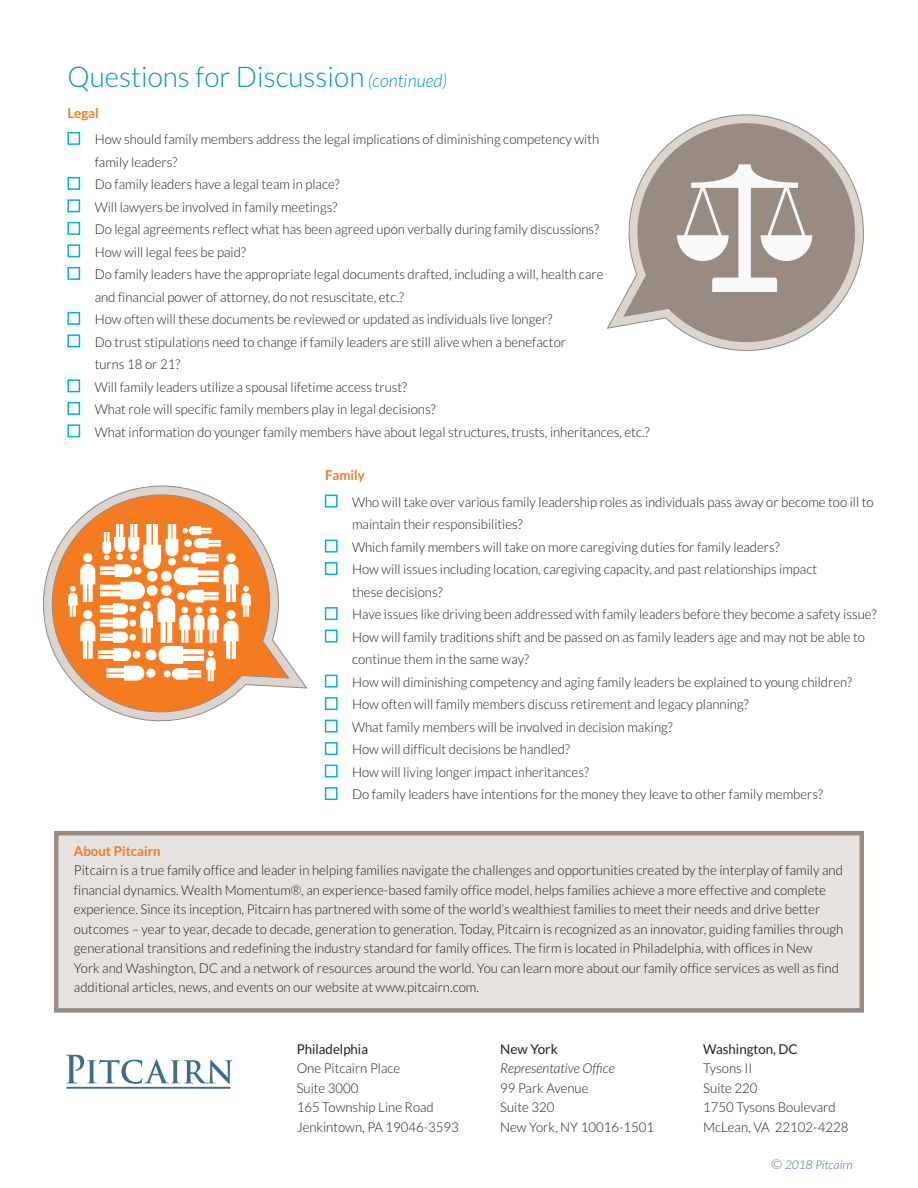
<style>
.page{position:relative;width:918px;height:1188px;background:#fff}
.page>*{position:absolute;margin:0;border:0;box-sizing:border-box;transform-origin:0 0}
.t1{font:300 28.5px "Lato";color:#0094c8}
.t2{font:300 13.5px/22.5px "Lato";color:#231f20}
.t3{font:13.5px "Lato";color:#231f20}
.t4{font:700 13.5px "Lato";color:#f47b20}
.t5{font:italic 300 13.5px "Lato";color:#231f20}
.t6{font:italic 300 12px "Lato";color:#3a6e8f}
.s1{font-style:italic;font-size:18px}
.s2{font-size:13.5px}
</style>
<div class="page">
<div style="left:67px;top:132px;width:13px;height:13px;border:2px solid #00aeef"></div>
<div style="left:67px;top:177px;width:13px;height:13px;border:2px solid #00aeef"></div>
<div style="left:67px;top:199px;width:13px;height:13px;border:2px solid #00aeef"></div>
<div style="left:67px;top:222px;width:13px;height:13px;border:2px solid #00aeef"></div>
<div style="left:67px;top:244px;width:13px;height:13px;border:2px solid #00aeef"></div>
<div style="left:67px;top:267px;width:13px;height:13px;border:2px solid #00aeef"></div>
<div style="left:67px;top:312px;width:13px;height:13px;border:2px solid #00aeef"></div>
<div style="left:67px;top:334px;width:13px;height:13px;border:2px solid #00aeef"></div>
<div style="left:67px;top:379px;width:13px;height:13px;border:2px solid #00aeef"></div>
<div style="left:67px;top:402px;width:13px;height:13px;border:2px solid #00aeef"></div>
<div style="left:67px;top:424px;width:13px;height:13px;border:2px solid #00aeef"></div>
<div style="left:56px;top:833px;width:806px;height:177px;background:#e6e2df"></div>
<div style="left:54px;top:831px;width:810px;height:182px;border:4px solid #978b82"></div>
<hr style="left:67px;top:1087px;width:164px;height:2px;background:#3a6e8f">
<svg style="left:66px;top:1055px;width:167px;height:29px"></svg>
<div style="left:325px;top:495px;width:13px;height:13px;border:2px solid #00aeef"></div>
<div style="left:325px;top:540px;width:13px;height:13px;border:2px solid #00aeef"></div>
<div style="left:325px;top:562px;width:13px;height:13px;border:2px solid #00aeef"></div>
<div style="left:325px;top:607px;width:13px;height:13px;border:2px solid #00aeef"></div>
<div style="left:325px;top:630px;width:13px;height:13px;border:2px solid #00aeef"></div>
<div style="left:325px;top:675px;width:13px;height:13px;border:2px solid #00aeef"></div>
<div style="left:325px;top:697px;width:13px;height:13px;border:2px solid #00aeef"></div>
<div style="left:325px;top:720px;width:13px;height:13px;border:2px solid #00aeef"></div>
<div style="left:325px;top:742px;width:13px;height:13px;border:2px solid #00aeef"></div>
<div style="left:325px;top:765px;width:13px;height:13px;border:2px solid #00aeef"></div>
<div style="left:325px;top:787px;width:13px;height:13px;border:2px solid #00aeef"></div>
<svg style="left:42px;top:485px;width:249px;height:237px"></svg>
<svg style="left:68px;top:524px;width:183px;height:157px"></svg>
<div style="left:227px;top:610px;width:9px;height:9px;background:#fff;border-radius:50%"></div>
<svg style="left:606px;top:114px;width:258px;height:237px"></svg>
<svg style="left:622px;top:115px;width:241px;height:231px"></svg>
<svg style="left:677px;top:164px;width:135px;height:128px"></svg>
<h1 class="t1" style="left:67px;top:65px;width:382px">Questions for Discussion <span class="s1">(continued)</span></h1>
<p class="t4" style="left:67px;top:108px;width:33px">Legal</p>
<p class="t2" style="left:95px;top:129px;width:556px">How should family members address the legal implications of diminishing competency with<br>family leaders?<br>Do family leaders have a legal team in place?<br>Will lawyers be involved in family meetings?<br>Do legal agreements reflect what has been agreed upon verbally during family discussions?<br>How will legal fees be paid?<br>Do family leaders have the appropriate legal documents drafted, including a will, health care<br>and financial power of attorney, do not resuscitate, etc.?<br>How often will these documents be reviewed or updated as individuals live longer?<br>Do trust stipulations need to change if family leaders are still alive when a benefactor<br>turns 18 or 21?<br>Will family leaders utilize a spousal lifetime access trust?<br>What role will specific family members play in legal decisions?<br>What information do younger family members have about legal structures, trusts, inheritances, etc.?</p>
<p class="t4" style="left:325px;top:470px;width:41px">Family</p>
<p class="t2" style="left:352px;top:492px;width:526px">Who will take over various family leadership roles as individuals pass away or become too ill to maintain their responsibilities?<br>Which family members will take on more caregiving duties for family leaders?<br>How will issues including location, caregiving capacity, and past relationships impact<br>these decisions?<br>Have issues like driving been addressed with family leaders before they become a safety issue?<br>How will family traditions shift and be passed on as family leaders age and may not be able to continue them in the same way?<br>How will diminishing competency and aging family leaders be explained to young children?<br>How often will family members discuss retirement and legacy planning?<br>What family members will be involved in decision making?<br>How will difficult decisions be handled?<br>How will living longer impact inheritances?<br>Do family leaders have intentions for the money they leave to other family members?</p>
<p class="t4" style="left:74px;top:846px;width:88px">About Pitcairn</p>
<p class="t2" style="left:74px;top:861px;width:771px;line-height:19.5px">Pitcairn is a true family office and leader in helping families navigate the challenges and opportunities created by the interplay of family and financial dynamics. Wealth Momentum®, an experience-based family office model, helps families achieve a more effective and complete experience. Since its inception, Pitcairn has partnered with some of the world’s wealthiest families to meet their needs and drive better outcomes – year to year, decade to decade, generation to generation. Today, Pitcairn is recognized as an innovator, guiding families through generational transitions and redefining the industry standard for family offices. The firm is located in Philadelphia, with offices in New<br>York and Washington, DC and a network of resources around the world. You can learn more about our family office services as well as find additional articles, news, and events on our website at www.pitcairn.com.</p>
<p class="t3" style="left:297px;top:1044px;width:73px">Philadelphia</p>
<p class="t2" style="left:297px;top:1060px;width:164px;line-height:19.5px">One Pitcairn Place<br>Suite 3000<br>165 Township Line Road<br>Jenkintown, PA 19046-3593</p>
<p class="t3" style="left:500px;top:1044px;width:59px">New York</p>
<p class="t5" style="left:500px;top:1063px;width:116px">Representative Office</p>
<p class="t2" style="left:500px;top:1079px;width:155px;line-height:19.5px">99 Park Avenue<br>Suite 320<br>New York, NY 10016-1501</p>
<p class="t3" style="left:703px;top:1044px;width:96px">Washington, DC</p>
<p class="t2" style="left:703px;top:1060px;width:147px;line-height:19.5px">Tysons II<br>Suite 220<br>1750 Tysons Boulevard<br>McLean, VA 22102-4228</p>
<p class="t6" style="left:771px;top:1159px;width:83px"><span class="s2">©</span> 2018 Pitcairn</p>
</div>
